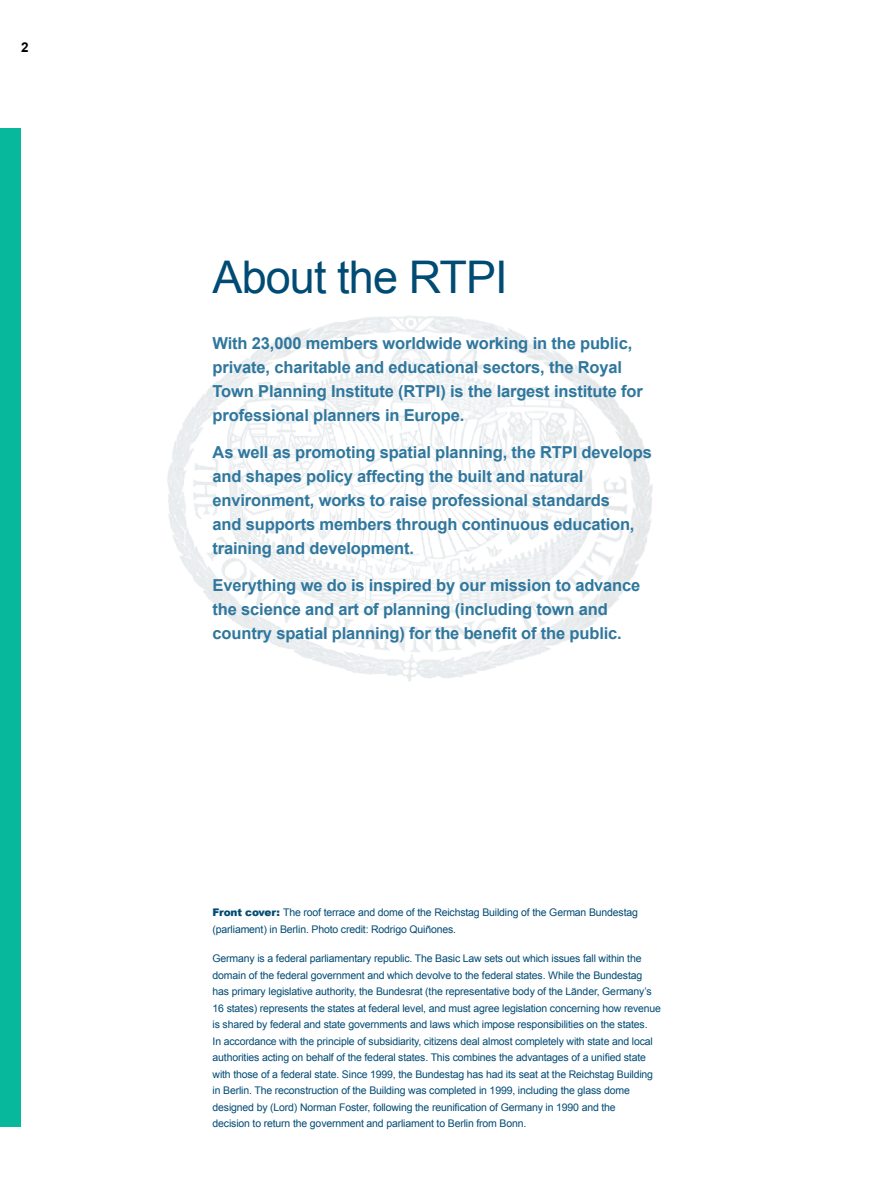
<style>
.page{position:relative;width:893px;height:1191px;background:#fff}
.page>*{position:absolute;margin:0;border:0;box-sizing:border-box;transform-origin:0 0}
.t1{font:45px "Arial";letter-spacing:-.02em;color:#004b74}
.t2{font:700 16.5px/24px "Arial";letter-spacing:-.01em;color:#2f779d}
.t3{font:700 13.5px "Arial";color:#000}
.t4{font:10.5px/16.5px "Arial";letter-spacing:-.015em;color:#004b74}
.s1{font-weight:900}
</style>
<div class="page">
<div style="left:0;top:128px;width:21px;height:999px;background:#08b89d"></div>
<img style="left:167px;top:316px;width:486px;height:366px">
<p class="t3" style="left:21px;top:39px;width:9px">2</p>
<h1 class="t1" style="left:213px;top:248px;width:297px">About the RTPI</h1>
<h2 class="t2" style="left:213px;top:332px;width:432px">With 23,000 members worldwide working in the public, private, charitable and educational sectors, the Royal Town Planning Institute (RTPI) is the largest institute for professional planners in Europe.</h2>
<p class="t2" style="left:213px;top:441px;width:441px">As well as promoting spatial planning, the RTPI develops and shapes policy affecting the built and natural environment, works to raise professional standards<br>and supports members through continuous education, training and development.</p>
<h2 class="t2" style="left:213px;top:573px;width:429px">Everything we do is inspired by our mission to advance the science and art of planning (including town and country spatial planning) for the benefit of the public.</h2>
<p class="t4" style="left:213px;top:904px;width:427px"><span class="s1">Front cover:</span> The roof terrace and dome of the Reichstag Building of the German Bundestag (parliament) in Berlin. Photo credit: Rodrigo Quiñones.</p>
<p class="t4" style="left:213px;top:950px;width:450px">Germany is a federal parliamentary republic. The Basic Law sets out which issues fall within the domain of the federal government and which devolve to the federal states. While the Bundestag has primary legislative authority, the Bundesrat (the representative body of the Länder, Germany’s 16 states) represents the states at federal level, and must agree legislation concerning how revenue is shared by federal and state governments and laws which impose responsibilities on the states.<br>In accordance with the principle of subsidiarity, citizens deal almost completely with state and local authorities acting on behalf of the federal states. This combines the advantages of a unified state with those of a federal state. Since 1999, the Bundestag has had its seat at the Reichstag Building in Berlin. The reconstruction of the Building was completed in 1999, including the glass dome designed by (Lord) Norman Foster, following the reunification of Germany in 1990 and the<br>decision to return the government and parliament to Berlin from Bonn.</p>
</div>
